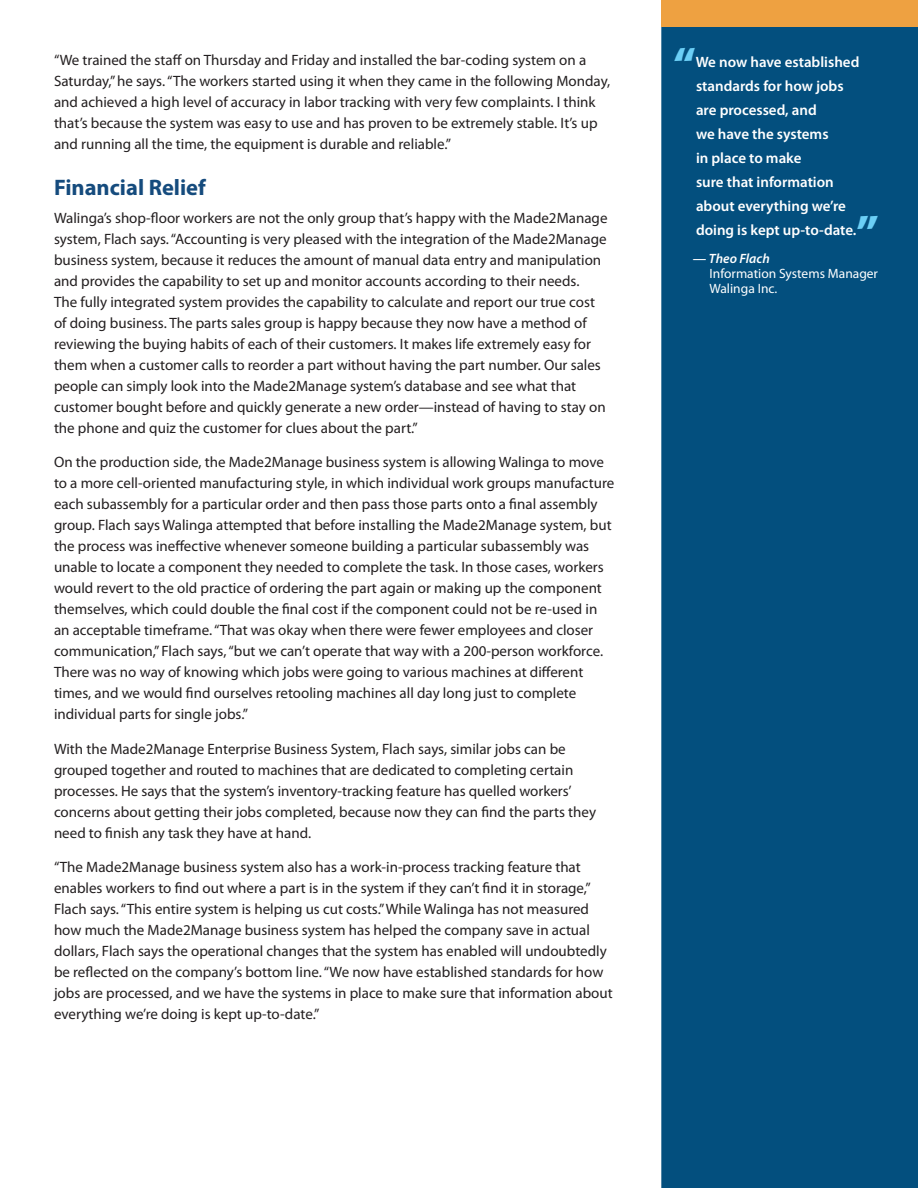
<style>
.page{position:relative;width:918px;height:1188px;background:#fff}
.page>*{position:absolute;margin:0;border:0;box-sizing:border-box;transform-origin:0 0}
.Side_Bar_Text__Quote{font:900 45px "Myriad Pro";color:#6bcff6}
.SUBHEAD1{font:700 22.5px "Myriad Pro";color:#154b7d}
.BODY{font:15px/21px "Myriad Pro";color:#231f20}
.Side_Bar_Text__Quote-2{font:600 15px/24px "Myriad Pro";color:#fff}
.Side_Bar_Quote_Attib{font:13.5px "Myriad Pro";color:#fff}
.Side_Bar_Quote_Autho{font:italic 600 13.5px "Myriad Pro";color:#fff}
</style>
<div class="page">
<div style="left:661px;top:27px;width:257px;height:1161px;background:#034f7e"></div>
<div style="left:661px;top:0;width:257px;height:27px;background:#eea141"></div>
<p class="BODY" style="left:54px;top:49px;width:558px">“We trained the staff on Thursday and Friday and installed the bar-coding system on a Saturday,” he says. “The workers started using it when they came in the following Monday, and achieved a high level of accuracy in labor tracking with very few complaints. I think that’s because the system was easy to use and has proven to be extremely stable. It’s up and running all the time, the equipment is durable and reliable.”</p>
<p class="SUBHEAD1" style="left:54px;top:173px;width:153px">Financial Relief</p>
<p class="BODY" style="left:54px;top:207px;width:555px">Walinga’s shop-floor workers are not the only group that’s happy with the Made2Manage system, Flach says. “Accounting is very pleased with the integration of the Made2Manage business system, because it reduces the amount of manual data entry and manipulation and provides the capability to set up and monitor accounts according to their needs.<br>The fully integrated system provides the capability to calculate and report our true cost of doing business. The parts sales group is happy because they now have a method of reviewing the buying habits of each of their customers. It makes life extremely easy for them when a customer calls to reorder a part without having the part number. Our sales people can simply look into the Made2Manage system’s database and see what that customer bought before and quickly generate a new order—instead of having to stay on the phone and quiz the customer for clues about the part.”</p>
<p class="BODY" style="left:54px;top:451px;width:562px">On the production side, the Made2Manage business system is allowing Walinga to move to a more cell-oriented manufacturing style, in which individual work groups manufacture each subassembly for a particular order and then pass those parts onto a final assembly group. Flach says Walinga attempted that before installing the Made2Manage system, but the process was ineffective whenever someone building a particular subassembly was unable to locate a component they needed to complete the task. In those cases, workers would revert to the old practice of ordering the part again or making up the component themselves, which could double the final cost if the component could not be re-used in an acceptable timeframe. “That was okay when there were fewer employees and closer communication,” Flach says, “but we can’t operate that way with a 200-person workforce.<br>There was no way of knowing which jobs were going to various machines at different times, and we would find ourselves retooling machines all day long just to complete individual parts for single jobs.”</p>
<p class="BODY" style="left:54px;top:738px;width:544px">With the Made2Manage Enterprise Business System, Flach says, similar jobs can be grouped together and routed to machines that are dedicated to completing certain processes. He says that the system’s inventory-tracking feature has quelled workers’ concerns about getting their jobs completed, because now they can find the parts they need to finish any task they have at hand.</p>
<p class="BODY" style="left:54px;top:856px;width:560px">“The Made2Manage business system also has a work-in-process tracking feature that enables workers to find out where a part is in the system if they can’t find it in storage,” Flach says. “This entire system is helping us cut costs.” While Walinga has not measured how much the Made2Manage business system has helped the company save in actual dollars, Flach says the operational changes that the system has enabled will undoubtedly be reflected on the company’s bottom line. “We now have established standards for how jobs are processed, and we have the systems in place to make sure that information about everything we’re doing is kept up-to-date.”</p>
<p class="Side_Bar_Text__Quote" style="left:674px;top:38px;width:24px">“</p>
<p class="Side_Bar_Text__Quote-2" style="left:696px;top:49px;width:165px">We now have established standards for how jobs are processed, and<br>we have the systems<br>in place to make<br>sure that information about everything we’re doing is kept up-to-date.</p>
<p class="Side_Bar_Text__Quote" style="left:856px;top:206px;width:24px">”</p>
<p class="Side_Bar_Quote_Autho" style="left:693px;top:250px;width:78px">— Theo Flach</p>
<p class="Side_Bar_Quote_Attib" style="left:709px;top:265px;width:170px">Information Systems Manager</p>
<p class="Side_Bar_Quote_Attib" style="left:709px;top:280px;width:69px">Walinga Inc.</p>
</div>
